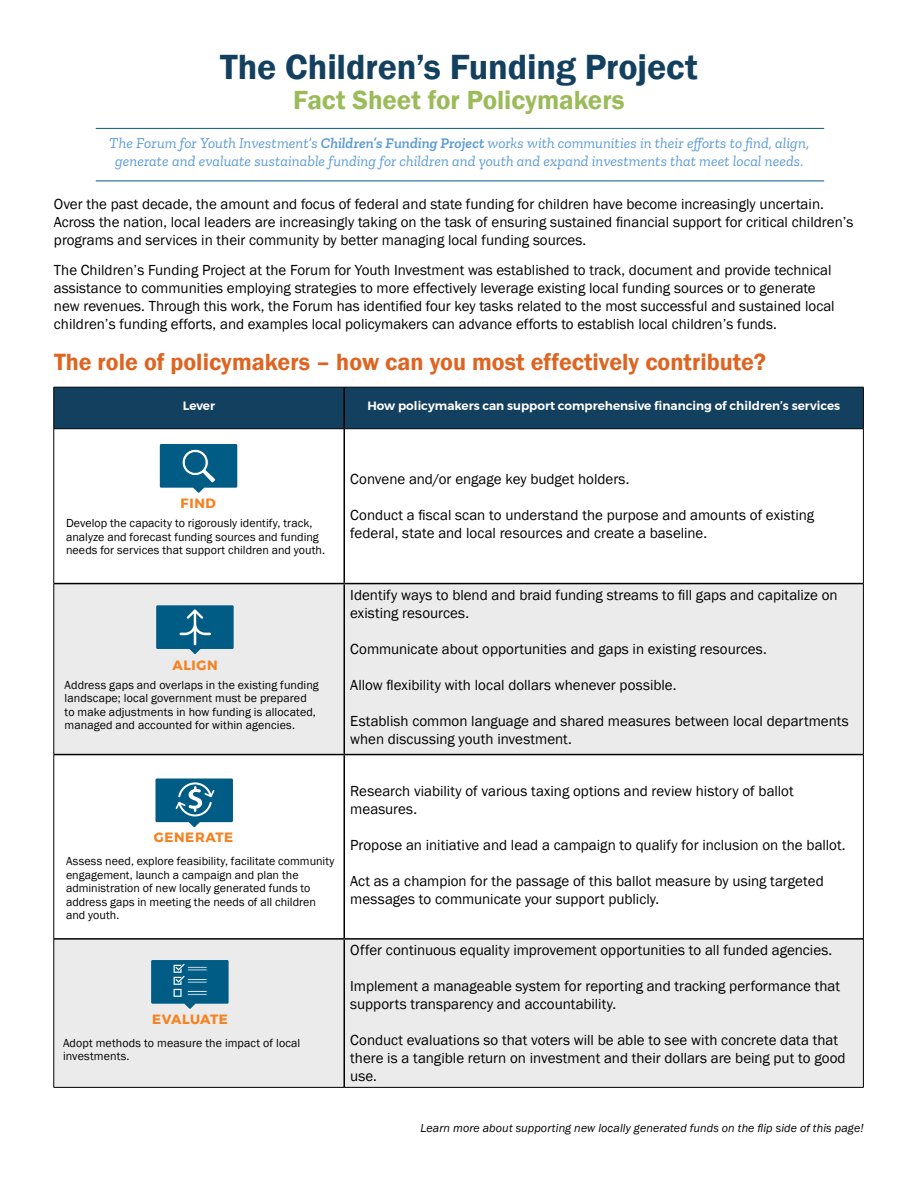
<style>
.page{position:relative;width:918px;height:1188px;background:#fff}
.page>*{position:absolute;margin:0;border:0;box-sizing:border-box;transform-origin:0 0}
.t1{font:600 36px "Franklin Gothic";letter-spacing:-.005em;color:#144060}
.t2{font:600 27px "Franklin Gothic";letter-spacing:-.005em;color:#9bbb59}
.t3{font:600 24.15px "Franklin Gothic";color:#de6422}
.t4{font:15px/18px "Franklin Gothic";color:#000}
.t5{font:italic 15px/18px "Zilla Slab";letter-spacing:.005em;color:#5b9bd5;text-align:center}
.t6{font:700 13.5px "Montserrat";letter-spacing:.045em;color:#f58220}
.t7{font:700 13.5px "Montserrat";letter-spacing:.025em;color:#f58220}
.t8{font:12px/13.5px "Franklin Gothic";letter-spacing:.005em;color:#000}
.t9{font:600 12px "Montserrat";color:#fff}
.t10{font:italic 12px "Franklin Gothic";letter-spacing:.01em;color:#000}
.s1{font-weight:600}
</style>
<div class="page">
<hr style="left:96px;top:128px;width:728px;height:1px;background:#005b85">
<hr style="left:96px;top:181px;width:728px;height:1px;background:#005b85">
<div style="left:55px;top:388px;width:808px;height:40px;background:#144060"></div>
<div style="left:54px;top:584px;width:290px;height:171px;background:#ebebec"></div>
<div style="left:344px;top:584px;width:519px;height:171px;background:#ebebec"></div>
<div style="left:54px;top:939px;width:290px;height:148px;background:#ebebec"></div>
<div style="left:344px;top:939px;width:519px;height:148px;background:#ebebec"></div>
<hr style="left:343px;top:387px;width:2px;height:42px;background:#000">
<hr style="left:343px;top:429px;width:2px;height:154px;background:#000">
<hr style="left:54px;top:583px;width:290px;height:1px;background:#000">
<hr style="left:344px;top:583px;width:519px;height:1px;background:#000">
<hr style="left:343px;top:584px;width:2px;height:170px;background:#000">
<hr style="left:54px;top:754px;width:290px;height:1px;background:#000">
<hr style="left:344px;top:754px;width:519px;height:1px;background:#000">
<hr style="left:343px;top:755px;width:2px;height:183px;background:#000">
<hr style="left:54px;top:938px;width:290px;height:2px;background:#000">
<hr style="left:344px;top:938px;width:519px;height:2px;background:#000">
<hr style="left:343px;top:940px;width:2px;height:147px;background:#000">
<hr style="left:54px;top:428px;width:290px;height:1px;background:#000">
<hr style="left:344px;top:428px;width:519px;height:1px;background:#000">
<hr style="left:54px;top:387px;width:290px;height:1px;background:#000">
<hr style="left:54px;top:387px;width:1px;height:42px;background:#000">
<hr style="left:344px;top:387px;width:520px;height:1px;background:#000">
<hr style="left:863px;top:387px;width:1px;height:42px;background:#000">
<hr style="left:54px;top:429px;width:1px;height:155px;background:#000">
<hr style="left:863px;top:429px;width:1px;height:155px;background:#000">
<hr style="left:54px;top:584px;width:1px;height:171px;background:#000">
<hr style="left:863px;top:584px;width:1px;height:171px;background:#000">
<hr style="left:54px;top:755px;width:1px;height:184px;background:#000">
<hr style="left:863px;top:755px;width:1px;height:184px;background:#000">
<hr style="left:54px;top:939px;width:1px;height:148px;background:#000">
<hr style="left:863px;top:939px;width:1px;height:148px;background:#000">
<hr style="left:54px;top:1087px;width:290px;height:1px;background:#000">
<hr style="left:344px;top:1087px;width:520px;height:1px;background:#000">
<svg style="left:160px;top:444px;width:77px;height:49px;background:#287598"></svg>
<svg style="left:156px;top:605px;width:78px;height:49px;background:#277396"></svg>
<svg style="left:155px;top:779px;width:78px;height:48px;background:#327b9d"></svg>
<svg style="left:151px;top:960px;width:78px;height:49px;background:#267296"></svg>
<div style="left:187px;top:990px;width:20px;height:3px;border:1px solid #005b85"></div>
<div style="left:187px;top:993px;width:20px;height:2px;border:1px solid #005b85"></div>
<h1 class="t1" style="left:220px;top:45px;width:479px">The Children’s Funding Project</h1>
<h2 class="t2" style="left:293px;top:83px;width:333px">Fact Sheet for Policymakers</h2>
<p class="t5" style="left:109px;top:135px;width:702px">The Forum for Youth Investment’s <span class="s1">Children’s Funding Project</span> works with communities in their efforts to find, align, generate and evaluate sustainable funding for children and youth and expand investments that meet local needs.</p>
<p class="t4" style="left:54px;top:195px;width:801px">Over the past decade, the amount and focus of federal and state funding for children have become increasingly uncertain.<br>Across the nation, local leaders are increasingly taking on the task of ensuring sustained financial support for critical children’s programs and services in their community by better managing local funding sources.</p>
<p class="t4" style="left:54px;top:261px;width:782px">The Children’s Funding Project at the Forum for Youth Investment was established to track, document and provide technical assistance to communities employing strategies to more effectively leverage existing local funding sources or to generate new revenues. Through this work, the Forum has identified four key tasks related to the most successful and sustained local children’s funding efforts, and examples local policymakers can advance efforts to establish local children’s funds.</p>
<h3 class="t3" style="left:54px;top:347px;width:714px">The role of policymakers – how can you most effectively contribute?</h3>
<p class="t9" style="left:183px;top:397px;width:34px">Lever</p>
<p class="t9" style="left:367px;top:396px;width:474px">How policymakers can support comprehensive financing of children’s services</p>
<p class="t6" style="left:181px;top:493px;width:37px">FIND</p>
<p class="t8" style="left:66px;top:517px;width:261px">Develop the capacity to rigorously identify, track, analyze and forecast funding sources and funding needs for services that support children and youth.</p>
<p class="t6" style="left:173px;top:654px;width:46px">ALIGN</p>
<p class="t8" style="left:65px;top:678px;width:256px">Address gaps and overlaps in the existing funding landscape; local government must be prepared to make adjustments in how funding is allocated, managed and accounted for within agencies.</p>
<p class="t6" style="left:154px;top:826px;width:81px">GENERATE</p>
<p class="t8" style="left:66px;top:855px;width:270px">Assess need, explore feasibility, facilitate community engagement, launch a campaign and plan the administration of new locally generated funds to address gaps in meeting the needs of all children and youth.</p>
<p class="t7" style="left:152px;top:1009px;width:77px">EVALUATE</p>
<p class="t8" style="left:63px;top:1036px;width:239px">Adopt methods to measure the impact of local investments.</p>
<p class="t4" style="left:350px;top:470px;width:281px">Convene and/or engage key budget holders.</p>
<p class="t4" style="left:350px;top:506px;width:466px">Conduct a fiscal scan to understand the purpose and amounts of existing federal, state and local resources and create a baseline.</p>
<p class="t4" style="left:350px;top:586px;width:489px">Identify ways to blend and braid funding streams to fill gaps and capitalize on existing resources.</p>
<p class="t4" style="left:350px;top:640px;width:418px">Communicate about opportunities and gaps in existing resources.</p>
<p class="t4" style="left:350px;top:676px;width:328px">Allow flexibility with local dollars whenever possible.</p>
<p class="t4" style="left:350px;top:712px;width:500px">Establish common language and shared measures between local departments when discussing youth investment.</p>
<p class="t4" style="left:350px;top:782px;width:445px">Research viability of various taxing options and review history of ballot measures.</p>
<p class="t4" style="left:350px;top:836px;width:497px">Propose an initiative and lead a campaign to qualify for inclusion on the ballot.</p>
<p class="t4" style="left:350px;top:872px;width:475px">Act as a champion for the passage of this ballot measure by using targeted messages to communicate your support publicly.</p>
<p class="t4" style="left:350px;top:942px;width:484px">Offer continuous equality improvement opportunities to all funded agencies.</p>
<p class="t4" style="left:350px;top:978px;width:491px">Implement a manageable system for reporting and tracking performance that supports transparency and accountability.</p>
<p class="t4" style="left:350px;top:1032px;width:497px">Conduct evaluations so that voters will be able to see with concrete data that there is a tangible return on investment and their dollars are being put to good use.</p>
<p class="t10" style="left:420px;top:1120px;width:445px">Learn more about supporting new locally generated funds on the flip side of this page!</p>
</div>
